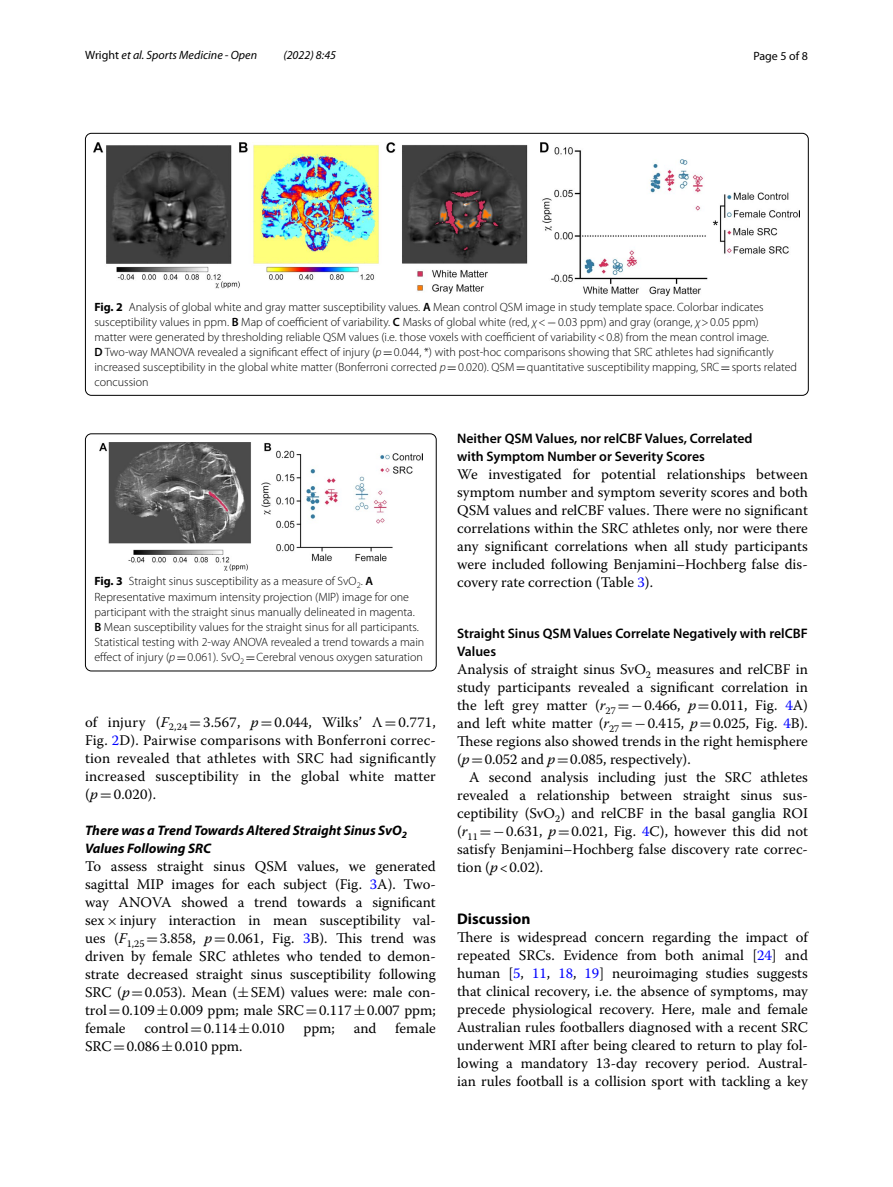
<style>
.page{position:relative;width:893px;height:1187px;background:#fff}
.page>*{position:absolute;margin:0;border:0;box-sizing:border-box;transform-origin:0 0}
.t1{font:700 15.45px "Myriad Pro";color:#000}
.t2{font:14.7px/18px "Warnock Pro";color:#000;text-align:justify}
.t3{font:600 13.8px/18px "Myriad Pro";color:#000}
.t4{font:italic 700 13.8px/18px "Myriad Pro";color:#000}
.t5{font:300 12px/15px "Myriad Pro";color:#000}
.t6{font:italic 12px "Myriad Pro";color:#000}
.t7{font:12px "Myriad Pro";color:#000}
.s1{font-style:normal}
.s2{font-weight:700}
.s3{font-weight:600}
.s4{font-style:italic}
.s5{font-family:"MTSY";font-weight:400}
.s6{font-family:"MTSY"}
.s7{color:#00f}
</style>
<div class="page">
<img style="left:94px;top:142px;width:706px;height:154px">
<div style="left:85px;top:133px;width:723px;height:262px;border:1px solid #000;border-radius:6px"></div>
<img style="left:99px;top:443px;width:323px;height:127px">
<div style="left:85px;top:433px;width:351px;height:238px;border:1px solid #000;border-radius:6px"></div>
<p class="t6" style="left:85px;top:48px;width:174px"><span class="s1">Wright</span> et al. Sports Medicine - Open</p>
<p class="t6" style="left:283px;top:48px;width:54px">(2022) 8:45</p>
<p class="t7" style="left:753px;top:48px;width:56px">Page 5 of 8</p>
<p class="t5" style="left:94px;top:299px;width:704px"><span class="s2">Fig. 2</span> Analysis of global white and gray matter susceptibility values. <span class="s3">A</span> Mean control QSM image in study template space. Colorbar indicates susceptibility values in ppm. <span class="s3">B</span> Map of coefficient of variability. <span class="s3">C</span> Masks of global white (red, <span class="s4">χ</span>&lt;<span class="s5">−</span>0.03 ppm) and gray (orange, <span class="s4">χ</span>&gt;0.05 ppm)<br>matter were generated by thresholding reliable QSM values (i.e. those voxels with coefficient of variability&lt;0.8) from the mean control image.<br><span class="s3">D</span> Two-way MANOVA revealed a significant effect of injury (<span class="s4">p</span><span class="s5">=</span>0.044, *) with post-hoc comparisons showing that SRC athletes had significantly increased susceptibility in the global white matter (Bonferroni corrected <span class="s4">p</span><span class="s5">=</span>0.020). QSM<span class="s5">=</span>quantitative susceptibility mapping, SRC<span class="s5">=</span>sports related concussion</p>
<p class="t5" style="left:94px;top:574px;width:331px"><span class="s2">Fig. 3</span> Straight sinus susceptibility as a measure of SvO<sub>2</sub>. <span class="s3">A </span>Representative maximum intensity projection (MIP) image for one participant with the straight sinus manually delineated in magenta.<br><span class="s3">B</span> Mean susceptibility values for the straight sinus for all participants.<br>Statistical testing with 2-way ANOVA revealed a trend towards a main effect of injury (<span class="s4">p</span><span class="s5">=</span>0.061). SvO<sub>2</sub> <span class="s5">=</span>Cerebral venous oxygen saturation</p>
<p class="t2" style="left:85px;top:712px;width:352px">of injury (<span class="s4">F</span><sub>2,24</sub> <span class="s6">=</span>3.567, <span class="s4">p</span><span class="s6">=</span>0.044, Wilks’ Λ<span class="s6">=</span>0.771, Fig. <span class="s7">2</span>D). Pairwise comparisons with Bonferroni correc&shy;tion revealed that athletes with SRC had significantly increased susceptibility in the global white matter (<span class="s4">p</span><span class="s6">=</span>0.020).</p>
<p class="t4" style="left:85px;top:820px;width:323px">There was a Trend Towards Altered Straight Sinus SvO<sub>2<br></sub>Values Following SRC</p>
<p class="t2" style="left:85px;top:856px;width:352px">To assess straight sinus QSM values, we generated sagittal MIP images for each subject (Fig. <span class="s7">3</span>A). Two&shy;way ANOVA showed a trend towards a significant sex<span class="s6">×</span>injury interaction in mean susceptibility val&shy;ues (<span class="s4">F</span><sub>1,25</sub> <span class="s6">=</span>3.858, <span class="s4">p</span><span class="s6">=</span>0.061, Fig. <span class="s7">3</span>B). This trend was driven by female SRC athletes who tended to demon&shy;strate decreased straight sinus susceptibility following SRC (<span class="s4">p</span><span class="s6">=</span>0.053). Mean (<span class="s6">±</span>SEM) values were: male con&shy;trol<span class="s6">=</span>0.109<span class="s6">±</span>0.009 ppm; male SRC<span class="s6">=</span>0.117<span class="s6">±</span>0.007 ppm; female</p>
<p class="t2" style="left:144px;top:1018px;width:142px">control<span class="s6">=</span>0.114<span class="s6">±</span>0.010</p>
<p class="t2" style="left:303px;top:1018px;width:33px">ppm;</p>
<p class="t2" style="left:354px;top:1018px;width:24px">and</p>
<p class="t2" style="left:395px;top:1018px;width:42px">female</p>
<p class="t2" style="left:85px;top:1036px;width:159px">SRC<span class="s6">=</span>0.086<span class="s6">±</span>0.010 ppm.</p>
<p class="t3" style="left:457px;top:428px;width:297px">Neither QSM Values, nor relCBF Values, Correlated with Symptom Number or Severity Scores</p>
<p class="t2" style="left:457px;top:464px;width:352px">We investigated for potential relationships between symptom number and symptom severity scores and both QSM values and relCBF values. There were no significant correlations within the SRC athletes only, nor were there any significant correlations when all study participants were included following Benjamini–Hochberg false dis&shy;covery rate correction (Table <span class="s7">3</span>).</p>
<p class="t3" style="left:457px;top:624px;width:352px">Straight Sinus QSM Values Correlate Negatively with relCBF<br>Values</p>
<p class="t2" style="left:457px;top:660px;width:352px">Analysis of straight sinus SvO<sub>2</sub> measures and relCBF in study participants revealed a significant correlation in the left grey matter (<span class="s4">r</span><sub>27</sub> <span class="s6">=−</span>0.466, <span class="s4">p</span><span class="s6">=</span>0.011, Fig. <span class="s7">4</span>A) and left white matter (<span class="s4">r</span><sub>27</sub> <span class="s6">=−</span>0.415, <span class="s4">p</span><span class="s6">=</span>0.025, Fig. <span class="s7">4</span>B).<br>These regions also showed trends in the right hemisphere (<span class="s4">p</span><span class="s6">=</span>0.052 and <span class="s4">p</span><span class="s6">=</span>0.085, respectively).</p>
<p class="t2" style="left:457px;top:768px;width:352px;text-indent:12px">A second analysis including just the SRC athletes revealed a relationship between straight sinus sus&shy;ceptibility (SvO<sub>2</sub>) and relCBF in the basal ganglia ROI (<span class="s4">r</span><sub>11</sub> <span class="s6">=−</span>0.631, <span class="s4">p</span><span class="s6">=</span>0.021, Fig. <span class="s7">4</span>C), however this did not satisfy Benjamini–Hochberg false discovery rate correc&shy;tion (<span class="s4">p</span>&lt;0.02).</p>
<p class="t1" style="left:457px;top:908px;width:75px">Discussion</p>
<p class="t2" style="left:457px;top:927px;width:352px">There is widespread concern regarding the impact of repeated SRCs. Evidence from both animal [<span class="s7">24</span>] and human [<span class="s7">5</span>, <span class="s7">11</span>, <span class="s7">18</span>, <span class="s7">19</span>] neuroimaging studies suggests that clinical recovery, i.e. the absence of symptoms, may precede physiological recovery. Here, male and female Australian rules footballers diagnosed with a recent SRC underwent MRI after being cleared to return to play fol&shy;lowing a mandatory 13-day recovery period. Austral&shy;ian rules football is a collision sport with tackling a key</p>
</div>
